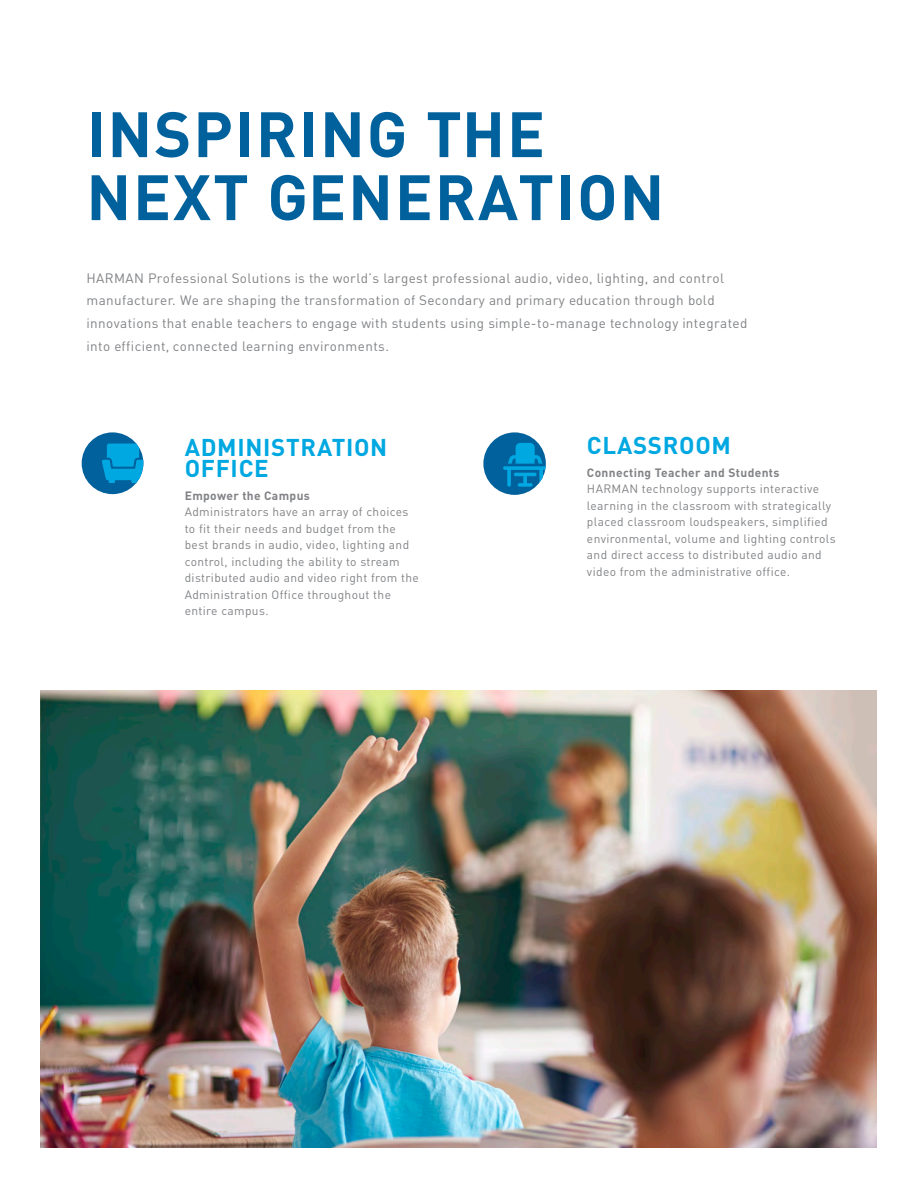
<style>
.page{position:relative;width:918px;height:1188px;background:#fff}
.page>*{position:absolute;margin:0;border:0;box-sizing:border-box;transform-origin:0 0}
.t1{font:700 63px/63px "DIN";letter-spacing:.03em;color:#00619c}
.t2{font:700 24px/21px "DIN";letter-spacing:.03em;color:#00a8e1}
.t3{font:13.5px/22.5px "DIN";letter-spacing:.03em;color:#808285}
.t4{font:12px/16.5px "DIN";letter-spacing:.03em;color:#808285}
.t5{font:700 12px "DIN";letter-spacing:.03em;color:#808285}
</style>
<div class="page">
<img style="left:40px;top:690px;width:836px;height:458px">
<div style="left:483px;top:432px;width:63px;height:63px;background:#00619c;border-radius:50%"></div>
<svg style="left:503px;top:443px;width:43px;height:44px"></svg>
<div style="left:82px;top:432px;width:61px;height:62px;background:#00619c;border-radius:50%"></div>
<svg style="left:102px;top:444px;width:41px;height:39px"></svg>
<p class="t1" style="left:86px;top:100px;width:579px">INSPIRING THE<br>NEXT GENERATION</p>
<p class="t3" style="left:86px;top:267px;width:663px">HARMAN Professional Solutions is the world’s largest professional audio, video, lighting, and control manufacturer. We are shaping the transformation of Secondary and primary education through bold innovations that enable teachers to engage with students using simple-to-manage technology integrated into efficient, connected learning environments.</p>
<p class="t2" style="left:185px;top:435px;width:204px">ADMINISTRATION<br>OFFICE</p>
<p class="t5" style="left:185px;top:488px;width:127px">Empower the Campus</p>
<p class="t4" style="left:185px;top:503px;width:236px">Administrators have an array of choices to fit their needs and budget from the best brands in audio, video, lighting and control, including the ability to stream distributed audio and video right from the Administration Office throughout the entire campus.</p>
<p class="t2" style="left:587px;top:434px;width:146px">CLASSROOM</p>
<p class="t5" style="left:587px;top:465px;width:194px">Connecting Teacher and Students</p>
<p class="t4" style="left:587px;top:481px;width:250px">HARMAN technology supports interactive learning in the classroom with strategically placed classroom loudspeakers, simplified environmental, volume and lighting controls and direct access to distributed audio and video from the administrative office.</p>
</div>
